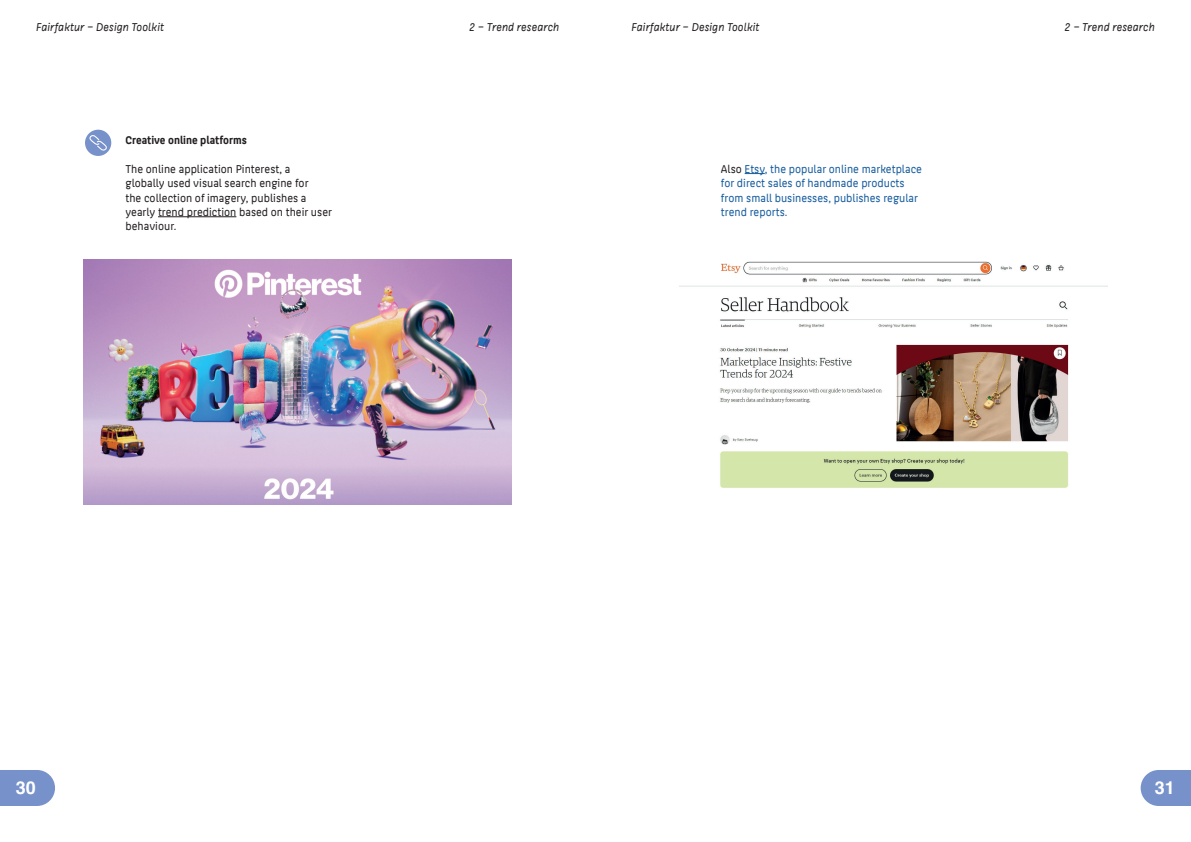
<style>
.page{position:relative;width:1191px;height:842px;background:#fff}
.page>*{position:absolute;margin:0;border:0;box-sizing:border-box;transform-origin:0 0}
.t1{font:700 18px "Helvetica";color:#fff}
.t2{font:12px/14.4px "HTW Berlin Office";color:#231f20}
.t3{font:12px/14.4px "HTW Berlin Office";color:#175d9e}
.t4{font:italic 12px "HTW Berlin Office";color:#231f20}
.t5{font:700 12px "HTW Berlin Office";color:#231f20}
.s1{color:#231f20}
</style>
<div class="page">
<svg style="left:0;top:770px;width:55px;height:36px;background:#8099cd"></svg>
<img style="left:83px;top:259px;width:429px;height:245px">
<svg style="left:1140px;top:770px;width:51px;height:36px;background:#839bce"></svg>
<img style="left:679px;top:261px;width:428px;height:227px">
<svg style="left:744px;top:173px;width:21px;height:1px"></svg>
<hr style="left:158px;top:216px;width:78px;height:1px;background:#231f20">
<div style="left:85px;top:130px;width:26px;height:26px;background:#7792ca;border-radius:50%"></div>
<svg style="left:89px;top:135px;width:19px;height:17px"></svg>
<p class="t4" style="left:36px;top:20px;width:130px">Fairfaktur – Design Toolkit</p>
<p class="t4" style="left:631px;top:20px;width:130px">Fairfaktur – Design Toolkit</p>
<p class="t4" style="left:469px;top:20px;width:92px">2 – Trend research</p>
<p class="t4" style="left:1064px;top:20px;width:92px">2 – Trend research</p>
<p class="t5" style="left:125px;top:133px;width:123px">Creative online platforms</p>
<p class="t2" style="left:125px;top:162px;width:208px">The online application Pinterest, a globally used visual search engine for<br>the collection of imagery, publishes a yearly trend prediction based on their user behaviour.</p>
<p class="t3" style="left:721px;top:162px;width:203px"><span class="s1">Also</span> Etsy, the popular online marketplace for direct sales of handmade products from small businesses, publishes regular trend reports.</p>
<h1 class="t1" style="left:16px;top:777px;width:22px">30</h1>
<h1 class="t1" style="left:1155px;top:777px;width:22px">31</h1>
</div>
